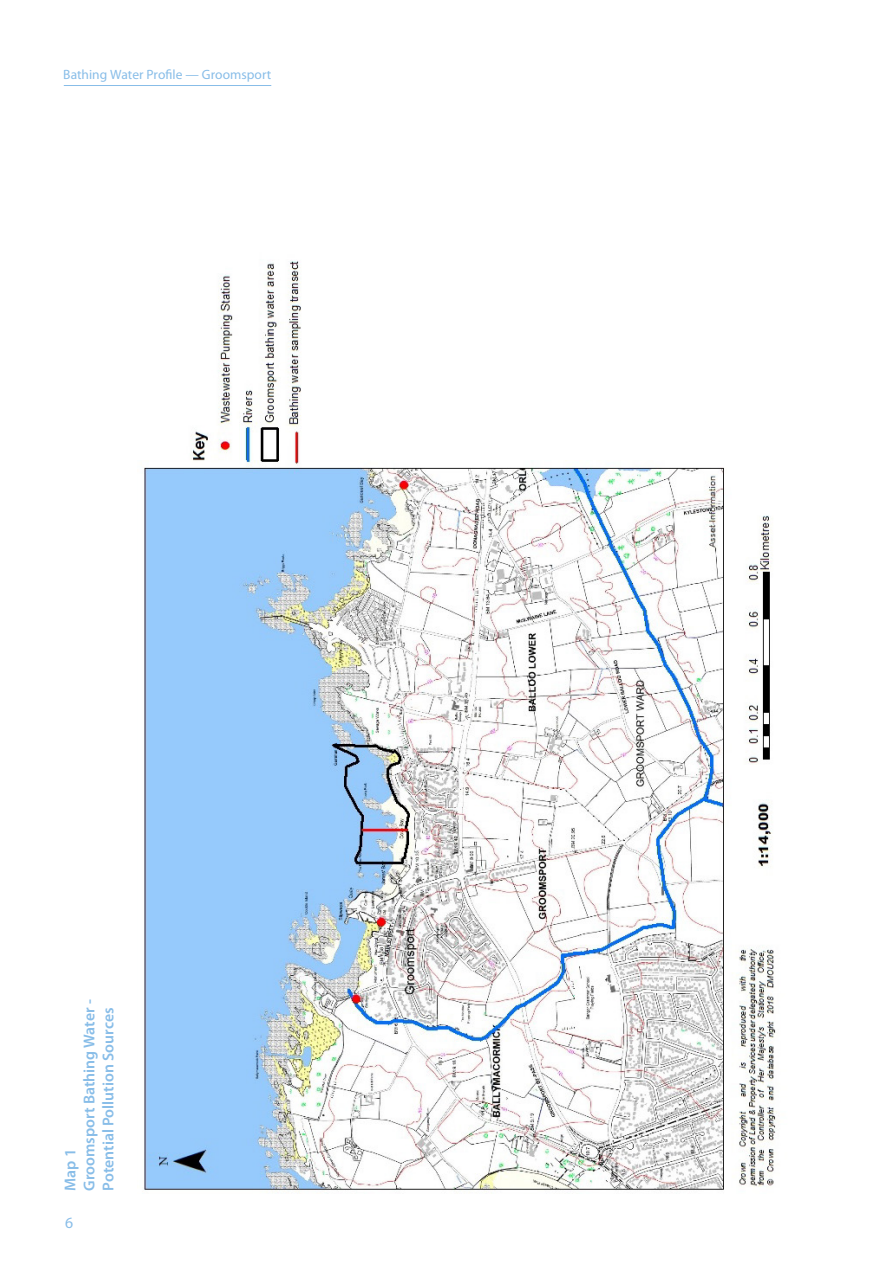
<style>
.page{position:relative;width:893px;height:1263px;background:#fff}
.page>*{position:absolute;margin:0;border:0;box-sizing:border-box;transform-origin:0 0}
.t1{font:600 15.75px "Myriad Pro";color:#88bde8}
.t2{font:15.75px "Myriad Pro";color:#88bde8}
.t3{font:13.5px "Myriad Pro";color:#88bde8}
</style>
<div class="page">
<hr style="left:64px;top:85px;width:207px;height:1px;background:#88bde8">
<img style="left:144px;top:261px;width:633px;height:933px">
<p class="t3" style="left:63px;top:66px;width:210px">Bathing Water Profile — Groomsport</p>
<p class="t1" style="left:79px;top:1191px;width:193px;rotate:-90deg">Groomsport Bathing Water -</p>
<p class="t1" style="left:98px;top:1191px;width:184px;rotate:-90deg">Potential Pollution Sources</p>
<p class="t1" style="left:60px;top:1191px;width:44px;rotate:-90deg">Map 1</p>
<p class="t2" style="left:65px;top:1213px;width:10px">6</p>
</div>
